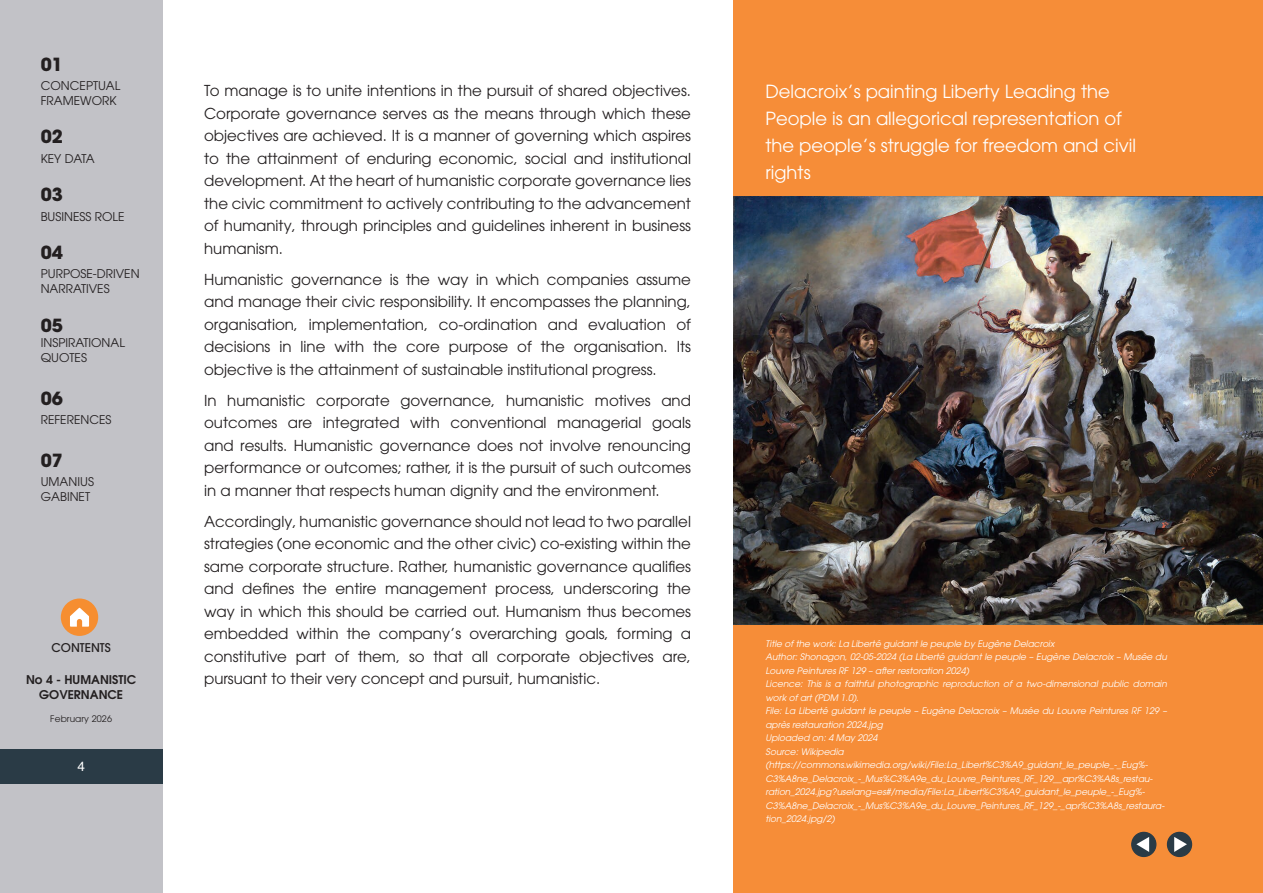
<style>
.page{position:relative;width:1263px;height:893px;background:#fff}
.page>*{position:absolute;margin:0;border:0;box-sizing:border-box;transform-origin:0 0}
.t1{font:18px/27px "ITC Avant Garde Pro";color:#fff}
.t2{font:700 18px "ITC Avant Garde Pro";color:#231f20}
.t3{font:15px/22.5px "ITC Avant Garde Pro";color:#231f20;text-align:justify}
.t4{font:13.5px "Helvetica";color:#fff}
.t5{font:12px/15px "ITC Avant Garde Pro";color:#231f20}
.t6{font:600 12px/15px "ITC Avant Garde Pro";color:#231f20;text-align:center}
.t7{font:500 12px "ITC Avant Garde Pro";color:#231f20}
.t8{font:italic 9px/13.5px "ITC Avant Garde Pro";color:#fff}
.t9{font:9px "ITC Avant Garde Pro";letter-spacing:.01em;color:#231f20}
</style>
<div class="page">
<div style="left:0;top:0;width:162px;height:893px;background:#c2c2c7"></div>
<div style="left:0;top:749px;width:162px;height:34px;background:#2a3b46"></div>
<div style="left:61px;top:598px;width:37px;height:38px;background:#f68e30;border-radius:50%"></div>
<svg style="left:70px;top:608px;width:19px;height:19px"></svg>
<div style="left:733px;top:0;width:530px;height:893px;background:#f68d38"></div>
<div style="left:1167px;top:832px;width:24px;height:24px;background:#2a3b46;border-radius:50%"></div>
<div style="left:1167px;top:832px;width:25px;height:25px;border:1px solid #2a3b46;border-radius:50%"></div>
<svg style="left:1174px;top:837px;width:13px;height:15px"></svg>
<div style="left:1132px;top:832px;width:24px;height:24px;background:#2a3b46;border-radius:50%"></div>
<div style="left:1131px;top:832px;width:25px;height:25px;border:1px solid #2a3b46;border-radius:50%"></div>
<svg style="left:1136px;top:837px;width:13px;height:15px"></svg>
<img style="left:733px;top:197px;width:530px;height:427px">
<p class="t2" style="left:41px;top:52px;width:24px">01</p>
<p class="t5" style="left:41px;top:78px;width:81px">CONCEPTUAL<br>FRAMEWORK</p>
<p class="t2" style="left:41px;top:125px;width:24px">02</p>
<p class="t5" style="left:41px;top:151px;width:55px">KEY DATA</p>
<p class="t2" style="left:41px;top:183px;width:24px">03</p>
<p class="t5" style="left:41px;top:208px;width:85px">BUSINESS ROLE</p>
<p class="t2" style="left:41px;top:240px;width:24px">04</p>
<p class="t5" style="left:41px;top:266px;width:100px">PURPOSE-DRIVEN<br>NARRATIVES</p>
<p class="t2" style="left:41px;top:313px;width:24px">05</p>
<p class="t5" style="left:41px;top:335px;width:86px">INSPIRATIONAL<br>QUOTES</p>
<p class="t2" style="left:41px;top:386px;width:24px">06</p>
<p class="t5" style="left:41px;top:412px;width:72px">REFERENCES</p>
<p class="t2" style="left:41px;top:448px;width:24px">07</p>
<p class="t5" style="left:41px;top:474px;width:55px">UMANIUS<br>GABINET</p>
<p class="t7" style="left:52px;top:640px;width:61px">CONTENTS</p>
<p class="t6" style="left:26px;top:671px;width:112px">No 4 - HUMANISTIC<br>GOVERNANCE</p>
<p class="t9" style="left:50px;top:713px;width:63px">February 2026</p>
<p class="t4" style="left:77px;top:756px;width:9px">4</p>
<p class="t3" style="left:204px;top:79px;width:488px">To manage is to unite intentions in the pursuit of shared objectives.<br>Corporate governance serves as the means through which these objectives are achieved. It is a manner of governing which aspires to the attainment of enduring economic, social and institutional development. At the heart of humanistic corporate governance lies the civic commitment to actively contributing to the advancement of humanity, through principles and guidelines inherent in business humanism.</p>
<p class="t3" style="left:204px;top:268px;width:488px">Humanistic governance is the way in which companies assume and manage their civic responsibility. It encompasses the planning, organisation, implementation, co-ordination and evaluation of decisions in line with the core purpose of the organisation. Its objective is the attainment of sustainable institutional progress.</p>
<p class="t3" style="left:204px;top:389px;width:488px">In humanistic corporate governance, humanistic motives and outcomes are integrated with conventional managerial goals and results. Humanistic governance does not involve renouncing performance or outcomes; rather, it is the pursuit of such outcomes in a manner that respects human dignity and the environment.</p>
<p class="t3" style="left:204px;top:510px;width:488px">Accordingly, humanistic governance should not lead to two parallel strategies (one economic and the other civic) co-existing within the same corporate structure. Rather, humanistic governance qualifies and defines the entire management process, underscoring the way in which this should be carried out. Humanism thus becomes embedded within the company’s overarching goals, forming a constitutive part of them, so that all corporate objectives are, pursuant to their very concept and pursuit, humanistic.</p>
<p class="t1" style="left:765px;top:78px;width:372px">Delacroix’s painting Liberty Leading the People is an allegorical representation of the people’s struggle for freedom and civil rights</p>
<p class="t8" style="left:765px;top:637px;width:403px">Title of the work: La Liberté guidant le peuple by Eugène Delacroix<br>Author: Shonagon, 02-05-2024 (La Liberté guidant le peuple – Eugène Delacroix – Musée du Louvre Peintures RF 129 – after restoration 2024)<br>Licence: This is a faithful photographic reproduction of a two-dimensional public domain work of art (PDM 1.0).<br>File: La Liberté guidant le peuple – Eugène Delacroix – Musée du Louvre Peintures RF 129 – après restauration 2024.jpg<br>Uploaded on: 4 May 2024<br>Source: Wikipedia (https://commons.wikimedia.org/wiki/File:La_Libert%C3%A9_guidant_le_peuple_-_Eug%- C3%A8ne_Delacroix_-_Mus%C3%A9e_du_Louvre_Peintures_RF_129__apr%C3%A8s_restau&shy;ration_2024.jpg?uselang=es#/media/File:La_Libert%C3%A9_guidant_le_peuple_-_Eug%- C3%A8ne_Delacroix_-_Mus%C3%A9e_du_Louvre_Peintures_RF_129_-_apr%C3%A8s_restaura&shy;tion_2024.jpg/2)</p>
</div>
